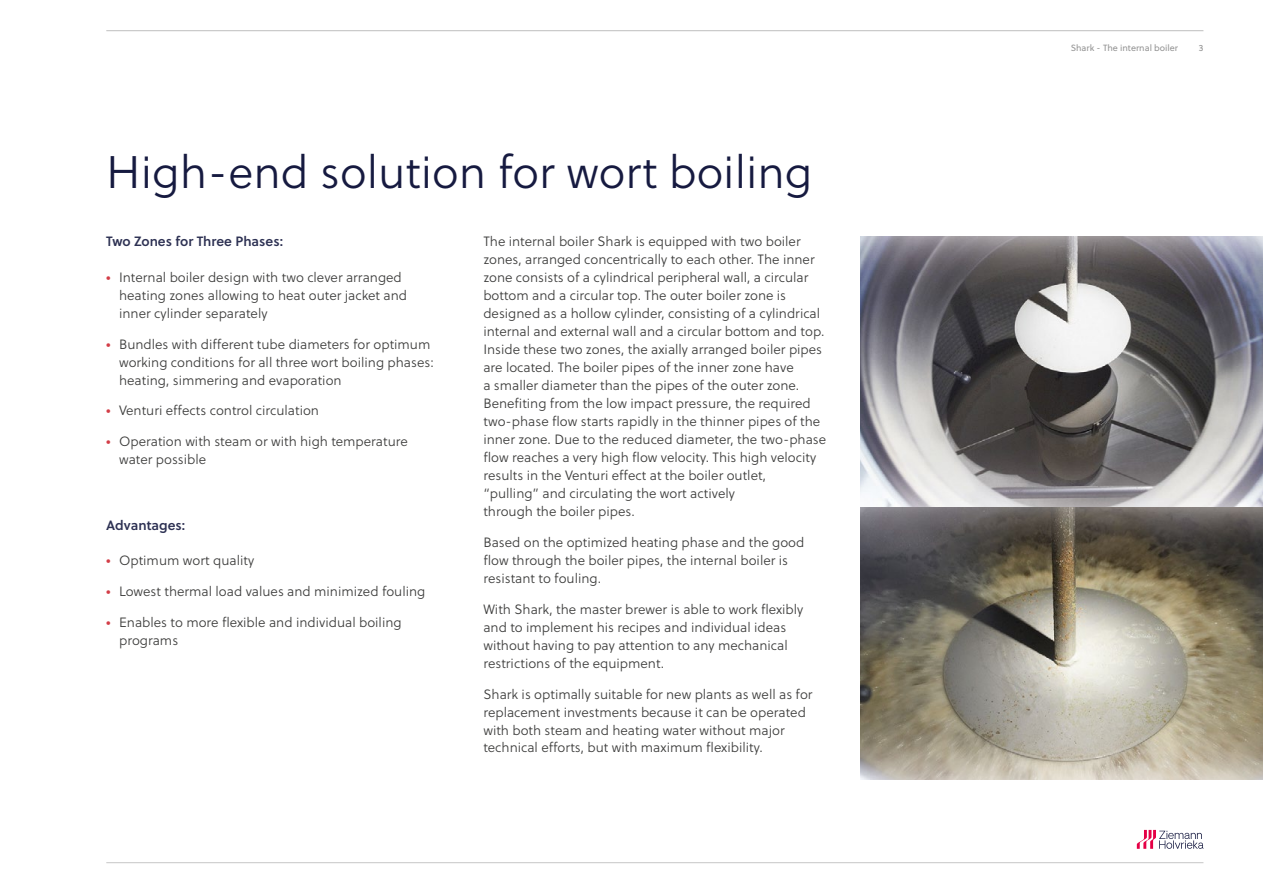
<style>
.page{position:relative;width:1263px;height:893px;background:#fff}
.page>*{position:absolute;margin:0;border:0;box-sizing:border-box;transform-origin:0 0}
.t1{font:45.6px "Soleil Lt";color:#161a40}
.t2{font:13.5px/18px "Soleil Lt";color:#3c3c3b}
.t3{font:13.5px "Soleil Sb";color:#2d3153}
.t4{font:9px "Soleil";color:#949494}
.s1{font-family:"Soleil Sb";color:#d33d47}
</style>
<div class="page">
<hr style="left:106px;top:30px;width:1097px;height:1px;background:#c6c6c6">
<hr style="left:106px;top:862px;width:1097px;height:1px;background:#c6c6c6">
<svg style="left:1137px;top:830px;width:66px;height:19px"></svg>
<img style="left:860px;top:236px;width:403px;height:544px">
<h1 class="t1" style="left:106px;top:140px;width:708px">High-end solution for wort boiling</h1>
<p class="t3" style="left:106px;top:231px;width:178px">Two Zones for Three Phases:</p>
<p class="t2" style="left:483px;top:232px;width:344px">The internal boiler Shark is equipped with two boiler zones, arranged concentrically to each other. The inner zone consists of a cylindrical peripheral wall, a circular bottom and a circular top. The outer boiler zone is designed as a hollow cylinder, consisting of a cylindrical internal and external wall and a circular bottom and top.<br>Inside these two zones, the axially arranged boiler pipes are located. The boiler pipes of the inner zone have<br>a smaller diameter than the pipes of the outer zone.<br>Benefiting from the low impact pressure, the required two-phase flow starts rapidly in the thinner pipes of the inner zone. Due to the reduced diameter, the two-phase flow reaches a very high flow velocity. This high velocity results in the Venturi effect at the boiler outlet,<br>“pulling” and circulating the wort actively<br>through the boiler pipes.</p>
<p class="t2" style="left:483px;top:533px;width:323px">Based on the optimized heating phase and the good flow through the boiler pipes, the internal boiler is resistant to fouling.</p>
<p class="t2" style="left:483px;top:600px;width:321px">With Shark, the master brewer is able to work flexibly and to implement his recipes and individual ideas without having to pay attention to any mechanical restrictions of the equipment.</p>
<p class="t2" style="left:483px;top:685px;width:331px">Shark is optimally suitable for new plants as well as for replacement investments because it can be operated with both steam and heating water without major technical efforts, but with maximum flexibility.</p>
<p class="t2" style="left:119px;top:268px;width:289px;text-indent:-13px"><span class="s1">•</span> Internal boiler design with two clever arranged heating zones allowing to heat outer jacket and inner cylinder separately</p>
<p class="t2" style="left:119px;top:335px;width:316px;text-indent:-13px"><span class="s1">•</span> Bundles with different tube diameters for optimum working conditions for all three wort boiling phases: heating, simmering and evaporation</p>
<p class="t2" style="left:106px;top:402px;width:214px"><span class="s1">•</span> Venturi effects control circulation</p>
<p class="t2" style="left:119px;top:432px;width:290px;text-indent:-13px"><span class="s1">•</span> Operation with steam or with high temperature water possible</p>
<p class="t3" style="left:106px;top:515px;width:80px">Advantages:</p>
<p class="t2" style="left:106px;top:552px;width:150px"><span class="s1">•</span> Optimum wort quality</p>
<p class="t2" style="left:106px;top:582px;width:321px"><span class="s1">•</span> Lowest thermal load values and minimized fouling</p>
<p class="t2" style="left:119px;top:613px;width:284px;text-indent:-13px"><span class="s1">•</span> Enables to more flexible and individual boiling programs</p>
<p class="t4" style="left:1071px;top:41px;width:109px">Shark - The internal boiler</p>
<p class="t4" style="left:1199px;top:41px;width:6px">3</p>
</div>
